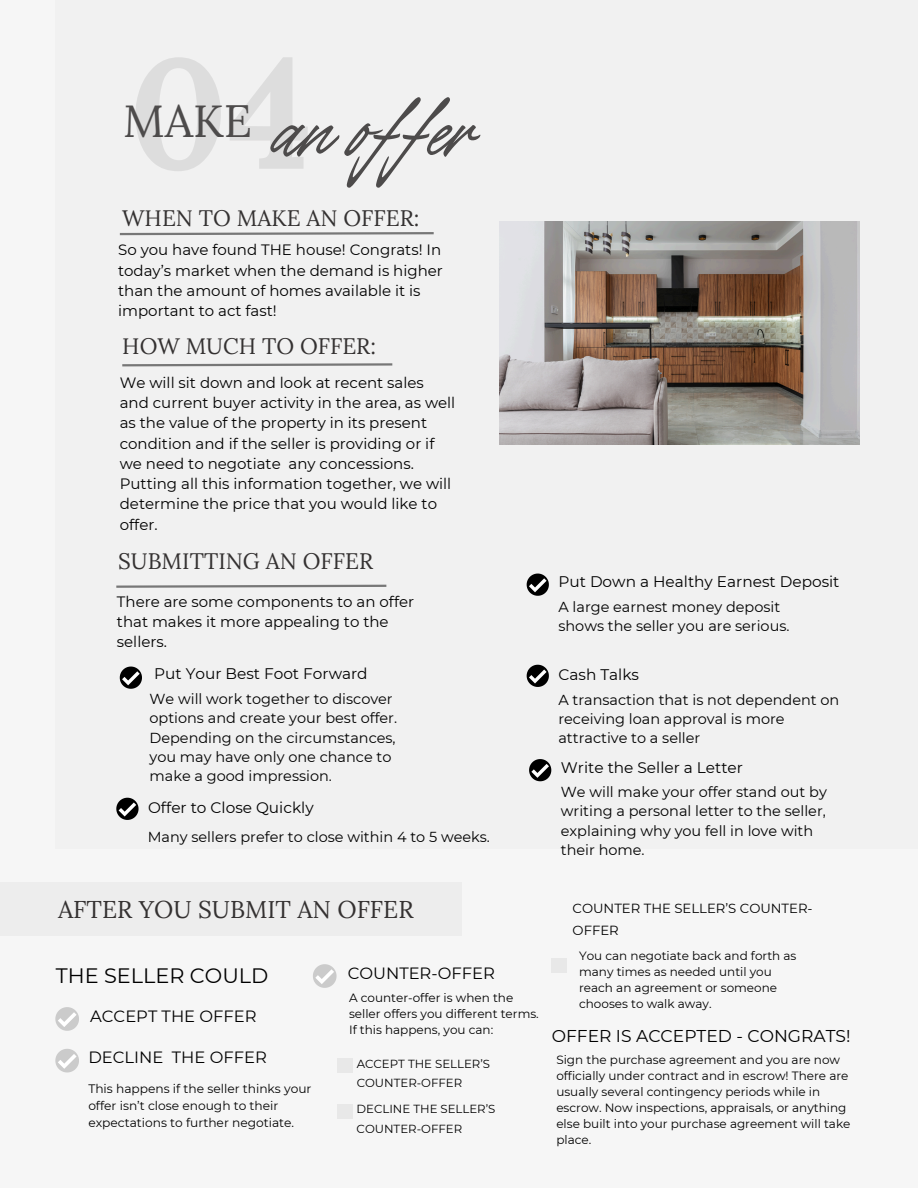
<style>
.page{position:relative;width:918px;height:1188px;background:#f6f6f6}
.page>*{position:absolute;margin:0;border:0;box-sizing:border-box;transform-origin:0 0}
.t1{font:700 155.7px "Lora";color:#4d4b4b}
.t2{font:69.75px "TY Script";color:#4d4b4b}
.t3{font:45.15px "Lora";color:#4d4b4b}
.t4{font:24.3px "Lora";color:#343131}
.t5{font:22.35px "Lora";color:#343131}
.t6{font:20.85px "Montserrat";color:#000}
.t7{font:17.1px "Montserrat";color:#000}
.t8{font:16.35px "Montserrat";color:#000}
.t9{font:15.3px "Montserrat";color:#000}
.t10{font:15px/20.2px "Montserrat";color:#000}
.t11{font:14.4px/19.2px "Montserrat";color:#000}
.t12{font:13.2px/22px "Montserrat";color:#000}
.t13{font:12.15px/16.8px "Montserrat";color:#000}
.t14{font:12px/16px "Montserrat";color:#000}
.t15{font:11.7px/19.5px "Montserrat";color:#000}
</style>
<div class="page">
<div style="left:55px;top:0;width:863px;height:849px;background:#f1f1f1"></div>
<svg style="left:119px;top:232px;width:315px;height:4px"></svg>
<svg style="left:122px;top:363px;width:271px;height:4px"></svg>
<svg style="left:116px;top:584px;width:271px;height:4px"></svg>
<svg style="left:120px;top:667px;width:22px;height:22px"></svg>
<svg style="left:527px;top:574px;width:22px;height:22px"></svg>
<svg style="left:527px;top:665px;width:22px;height:22px"></svg>
<svg style="left:529px;top:759px;width:22px;height:22px"></svg>
<svg style="left:116px;top:798px;width:23px;height:22px"></svg>
<img style="left:499px;top:221px;width:360px;height:224px">
<div style="left:0;top:882px;width:462px;height:54px;background:#ededed"></div>
<svg style="left:55px;top:1007px;width:24px;height:24px"></svg>
<svg style="left:55px;top:1049px;width:24px;height:23px"></svg>
<svg style="left:313px;top:964px;width:24px;height:24px"></svg>
<div style="left:337px;top:1058px;width:16px;height:14px;background:#e8e8e8"></div>
<div style="left:337px;top:1104px;width:16px;height:14px;background:#e8e8e8"></div>
<div style="left:551px;top:958px;width:16px;height:15px;background:#e8e8e8"></div>
<h1 class="t1" style="left:129px;top:12px;width:186px">04</h1>
<h1 class="t2" style="left:271px;top:87px;width:201px">an ofer</h1>
<h2 class="t5" style="left:122px;top:203px;width:299px">WHEN TO MAKE AN OFFER:</h2>
<h3 class="t10" style="left:118px;top:240px;width:326px">So you have found THE house! Congrats! In today’s market when the demand is higher than the amount of homes available it is important to act fast!</h3>
<p class="t5" style="left:122px;top:331px;width:255px">HOW MUCH TO OFFER:</p>
<h6 class="t10" style="left:120px;top:372px;width:337px">We will sit down and look at recent sales and current buyer activity in the area, as well as the value of the property in its present condition and if the seller is providing or if we need to negotiate any concessions.<br>Putting all this information together, we will determine the price that you would like to offer.</h6>
<h3 class="t5" style="left:118px;top:546px;width:256px">SUBMITTING AN OFFER</h3>
<p class="t10" style="left:117px;top:591px;width:299px">There are some components to an offer that makes it more appealing to the sellers.</p>
<h6 class="t9" style="left:154px;top:664px;width:215px">Put Your Best Foot Forward</h6>
<p class="t11" style="left:150px;top:690px;width:249px">We will work together to discover options and create your best offer.<br>Depending on the circumstances, you may have only one chance to make a good impression.</p>
<p class="t3" style="left:123px;top:91px;width:130px">MAKE</p>
<p class="t9" style="left:148px;top:798px;width:167px">Offer to Close Quickly</p>
<h6 class="t11" style="left:148px;top:828px;width:344px">Many sellers prefer to close within 4 to 5 weeks.</h6>
<h3 class="t9" style="left:558px;top:572px;width:283px">Put Down a Healthy Earnest Deposit</h3>
<p class="t11" style="left:558px;top:597px;width:233px">A large earnest money deposit shows the seller you are serious.</p>
<h6 class="t9" style="left:558px;top:665px;width:82px">Cash Talks</h6>
<p class="t11" style="left:558px;top:690px;width:282px">A transaction that is not dependent on receiving loan approval is more attractive to a seller</p>
<h6 class="t9" style="left:561px;top:758px;width:184px">Write the Seller a Letter</h6>
<h6 class="t11" style="left:561px;top:783px;width:268px">We will make your offer stand out by writing a personal letter to the seller, explaining why you fell in love with their home.</h6>
<h6 class="t4" style="left:58px;top:893px;width:357px">AFTER YOU SUBMIT AN OFFER</h6>
<p class="t6" style="left:56px;top:963px;width:214px">THE SELLER COULD</p>
<h6 class="t8" style="left:90px;top:1006px;width:168px">ACCEPT THE OFFER</h6>
<h6 class="t8" style="left:88px;top:1048px;width:180px">DECLINE THE OFFER</h6>
<p class="t13" style="left:88px;top:1080px;width:225px">This happens if the seller thinks your offer isn’t close enough to their expectations to further negotiate.</p>
<h6 class="t8" style="left:348px;top:963px;width:149px">COUNTER-OFFER</h6>
<p class="t14" style="left:349px;top:990px;width:191px">A counter-offer is when the seller offers you different terms.<br>If this happens, you can:</p>
<h6 class="t15" style="left:357px;top:1054px;width:135px">ACCEPT THE SELLER’S<br>COUNTER-OFFER</h6>
<h3 class="t15" style="left:357px;top:1100px;width:140px">DECLINE THE SELLER’S<br>COUNTER-OFFER</h3>
<h4 class="t12" style="left:573px;top:897px;width:242px">COUNTER THE SELLER’S COUNTER-<br>OFFER</h4>
<h6 class="t14" style="left:579px;top:948px;width:219px">You can negotiate back and forth as many times as needed until you reach an agreement or someone chooses to walk away.</h6>
<h6 class="t7" style="left:552px;top:1025px;width:300px">OFFER IS ACCEPTED - CONGRATS!</h6>
<p class="t14" style="left:556px;top:1051px;width:296px">Sign the purchase agreement and you are now officially under contract and in escrow! There are usually several contingency periods while in escrow. Now inspections, appraisals, or anything else built into your purchase agreement will take place.</p>
</div>
